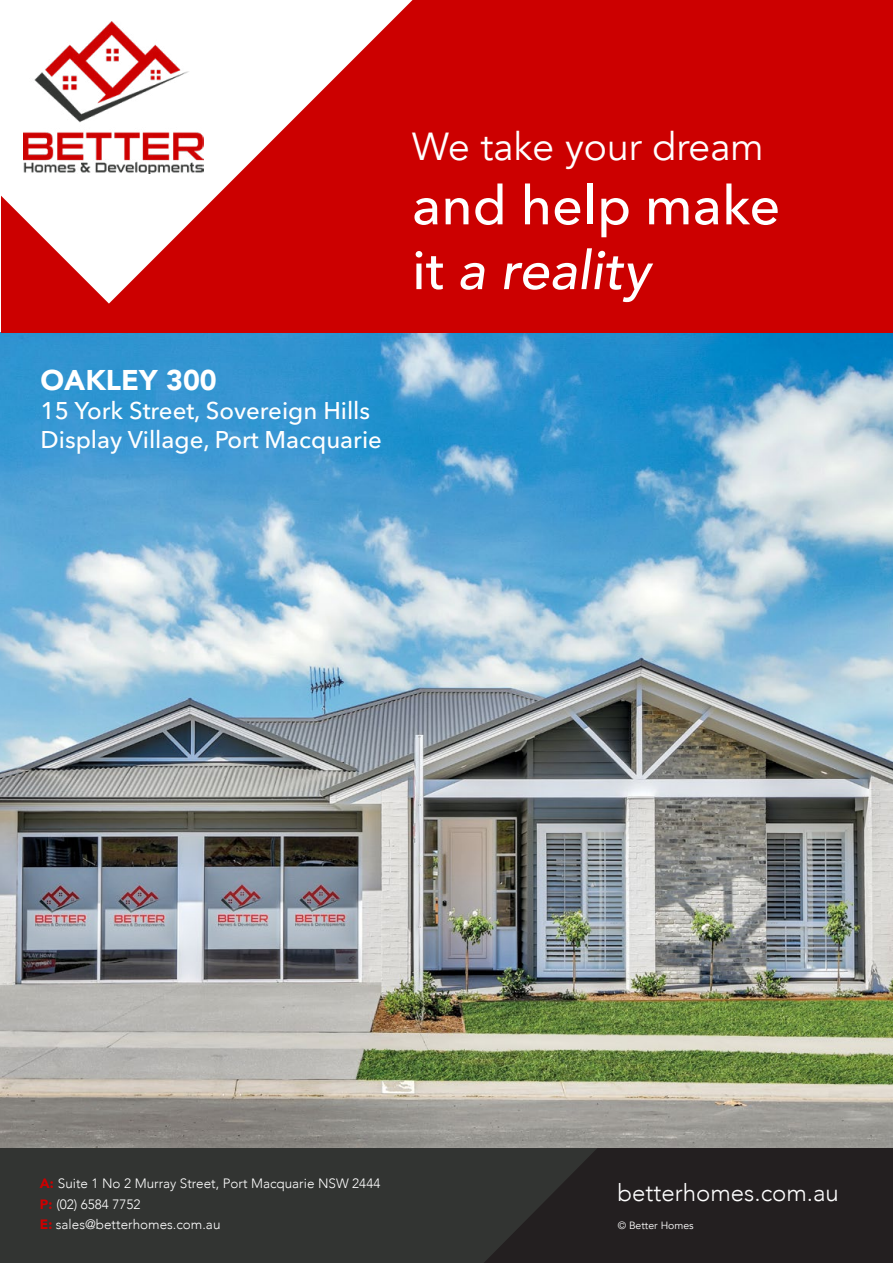
<style>
.page{position:relative;width:893px;height:1263px;background:#fff}
.page>*{position:absolute;margin:0;border:0;box-sizing:border-box;transform-origin:0 0}
.t1{font:500 54px "Avenir Next W1 G";color:#fff}
.t2{font:italic 500 54px "Avenir";color:#fff}
.t3{font:39px "Avenir";color:#fff}
.t4{font:900 28.5px "Avenir";color:#fff}
.t5{font:500 24px/28.8px "Avenir Next W1 G";color:#fff}
.t6{font:300 24px "Avenir";color:#fff}
.t7{font:300 13.5px/20.4px "Avenir";color:#fff}
.t8{font:10.5px "Avenir";color:#fff}
.s1{font-family:"Avenir Next W1 G";font-style:normal}
.s2{font-weight:900;color:#c00}
</style>
<div class="page">
<div style="left:1px;top:1147px;width:892px;height:116px;background:#323432"></div>
<svg style="left:484px;top:1147px;width:116px;height:116px;fill:#231f20"></svg>
<div style="left:600px;top:1147px;width:293px;height:116px;background:#231f20"></div>
<img style="left:0;top:332px;width:893px;height:815px">
<div style="left:1px;top:0;width:892px;height:332px;background:#c00"></div>
<svg style="left:1px;top:0;width:412px;height:304px"></svg>
<img style="left:23px;top:22px;width:180px;height:151px">
<h3 class="t4" style="left:41px;top:356px;width:178px">OAKLEY 300</h3>
<h3 class="t5" style="left:41px;top:394px;width:343px">15 York Street, Sovereign Hills<br>Display Village, Port Macquarie</h3>
<h2 class="t3" style="left:412px;top:123px;width:353px">We take your dream</h2>
<h1 class="t1" style="left:412px;top:162px;width:370px">and help make</h1>
<h1 class="t2" style="left:412px;top:238px;width:240px"><span class="s1">it</span> a reality</h1>
<p class="t7" style="left:40px;top:1173px;width:342px"><span class="s2">A:</span> Suite 1 No 2 Murray Street, Port Macquarie NSW 2444<br><span class="s2">P:</span> (02) 6584 7752<br><span class="s2">E:</span> sales@betterhomes.com.au</p>
<h3 class="t6" style="left:617px;top:1179px;width:223px">betterhomes.com.au</h3>
<p class="t8" style="left:618px;top:1219px;width:78px">© Better Homes</p>
</div>
